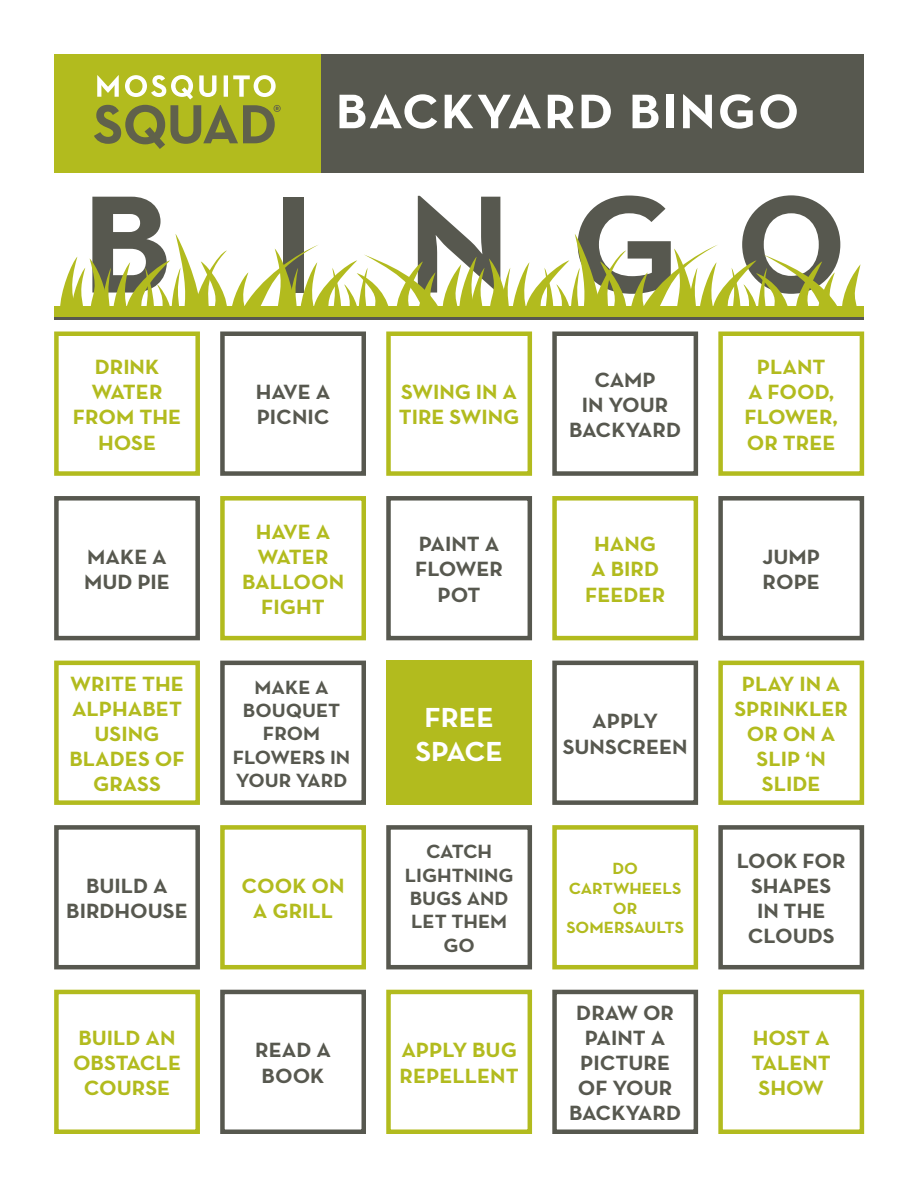
<style>
.page{position:relative;width:918px;height:1188px;background:#fff}
.page>*{position:absolute;margin:0;border:0;box-sizing:border-box;transform-origin:0 0}
.t1{font:700 141px "Neutraface Text";color:#57584f;scale:1.05 1}
.t2{font:700 49.35px "Neutraface Text";letter-spacing:.04em;color:#fff;scale:1.05 1}
.t3{font:700 28.05px "Neutraface Text";color:#fff;scale:1.05 1}
.t4{font:700 21px/25.2px "Neutraface Text";color:#b2bb1e;text-align:center;scale:1.05 1}
.t5{font:700 21px/25.2px "Neutraface Text";color:#57584f;text-align:center;scale:1.05 1}
.t6{font:700 19.5px/23.4px "Neutraface Text";color:#57584f;text-align:center;scale:1.05 1}
.t7{font:700 16.5px/19.8px "Neutraface Text";color:#b2bb1e;text-align:center;scale:1.05 1}
</style>
<div class="page">
<div style="left:279px;top:54px;width:585px;height:119px;background:#57584f"></div>
<div style="left:54px;top:54px;width:267px;height:119px;background:#b2bb1e"></div>
<svg style="left:94px;top:105px;width:187px;height:44px"></svg>
<svg style="left:97px;top:75px;width:179px;height:24px"></svg>
<div style="left:386px;top:661px;width:146px;height:144px;background:#b2bb1e"></div>
<div style="left:54px;top:332px;width:146px;height:144px;border:4px solid #b2bb1e"></div>
<div style="left:220px;top:332px;width:146px;height:144px;border:4px solid #57584f"></div>
<div style="left:386px;top:332px;width:146px;height:144px;border:4px solid #b2bb1e"></div>
<div style="left:552px;top:332px;width:146px;height:144px;border:4px solid #57584f"></div>
<div style="left:718px;top:332px;width:146px;height:144px;border:4px solid #b2bb1e"></div>
<div style="left:54px;top:661px;width:146px;height:144px;border:4px solid #b2bb1e"></div>
<div style="left:220px;top:661px;width:146px;height:144px;border:4px solid #57584f"></div>
<div style="left:552px;top:661px;width:146px;height:144px;border:4px solid #57584f"></div>
<div style="left:718px;top:661px;width:146px;height:144px;border:4px solid #b2bb1e"></div>
<div style="left:54px;top:496px;width:146px;height:144px;border:4px solid #57584f"></div>
<div style="left:220px;top:496px;width:146px;height:144px;border:4px solid #b2bb1e"></div>
<div style="left:386px;top:496px;width:146px;height:144px;border:4px solid #57584f"></div>
<div style="left:552px;top:496px;width:146px;height:144px;border:4px solid #b2bb1e"></div>
<div style="left:718px;top:496px;width:146px;height:144px;border:4px solid #57584f"></div>
<div style="left:54px;top:825px;width:146px;height:144px;border:4px solid #57584f"></div>
<div style="left:220px;top:825px;width:146px;height:144px;border:4px solid #b2bb1e"></div>
<div style="left:386px;top:825px;width:146px;height:144px;border:4px solid #57584f"></div>
<div style="left:552px;top:825px;width:146px;height:144px;border:4px solid #b2bb1e"></div>
<div style="left:718px;top:825px;width:146px;height:144px;border:4px solid #57584f"></div>
<div style="left:54px;top:990px;width:146px;height:144px;border:4px solid #b2bb1e"></div>
<div style="left:220px;top:990px;width:146px;height:144px;border:4px solid #57584f"></div>
<div style="left:386px;top:990px;width:146px;height:144px;border:4px solid #b2bb1e"></div>
<div style="left:552px;top:990px;width:146px;height:144px;border:4px solid #57584f"></div>
<div style="left:718px;top:990px;width:146px;height:144px;border:4px solid #b2bb1e"></div>
<svg style="left:54px;top:316px;width:810px;height:4px;background:#6d7042"></svg>
<svg style="left:60px;top:234px;width:801px;height:72px"></svg>
<div style="left:54px;top:306px;width:810px;height:10px;background:#b2bb1e"></div>
<p class="t2" style="left:336px;top:80px;width:443px">BACKYARD BINGO</p>
<p class="t1" style="left:82px;top:154px;width:87px">B</p>
<p class="t1" style="left:272px;top:154px;width:42px">I</p>
<p class="t1" style="left:407px;top:154px;width:420px">N G 0</p>
<p class="t4" style="left:73px;top:354px;width:105px">DRINK<br>WATER<br>FROM THE<br>HOSE</p>
<p class="t5" style="left:84px;top:544px;width:83px;text-align:left">MAKE A<br>MUD PIE</p>
<p class="t5" style="left:256px;top:379px;width:73px;text-align:left">HAVE A<br>PICNIC</p>
<p class="t4" style="left:399px;top:379px;width:117px;text-align:left">SWING IN A<br>TIRE SWING</p>
<p class="t5" style="left:569px;top:367px;width:108px">CAMP<br>IN YOUR<br>BACKYARD</p>
<p class="t4" style="left:242px;top:519px;width:99px">HAVE A<br>WATER<br>BALLOON<br>FIGHT</p>
<p class="t5" style="left:415px;top:531px;width:85px">PAINT A<br>FLOWER<br>POT</p>
<p class="t4" style="left:585px;top:531px;width:78px">HANG<br>A BIRD<br>FEEDER</p>
<p class="t4" style="left:69px;top:671px;width:111px">WRITE THE<br>ALPHABET<br>USING<br>BLADES OF<br>GRASS</p>
<p class="t6" style="left:233px;top:675px;width:113px">MAKE A<br>BOUQUET<br>FROM<br>FLOWERS IN<br>YOUR YARD</p>
<p class="t3" style="left:424px;top:699px;width:68px">FREE</p>
<p class="t3" style="left:415px;top:733px;width:85px">SPACE</p>
<p class="t5" style="left:563px;top:708px;width:121px">APPLY<br>SUNSCREEN</p>
<p class="t4" style="left:745px;top:354px;width:91px">PLANT<br>A FOOD,<br>FLOWER,<br>OR TREE</p>
<p class="t5" style="left:762px;top:544px;width:56px">JUMP</p>
<p class="t5" style="left:763px;top:569px;width:56px">ROPE</p>
<p class="t4" style="left:734px;top:671px;width:110px">PLAY IN A<br>SPRINKLER<br>OR ON A<br>SLIP ‘N<br>SLIDE</p>
<p class="t5" style="left:66px;top:873px;width:117px">BUILD A<br>BIRDHOUSE</p>
<p class="t4" style="left:242px;top:873px;width:100px">COOK ON</p>
<p class="t4" style="left:253px;top:898px;width:78px">A GRILL</p>
<p class="t6" style="left:405px;top:840px;width:105px">CATCH<br>LIGHTNING<br>BUGS AND<br>LET THEM<br>GO</p>
<p class="t4" style="left:73px;top:1025px;width:104px">BUILD AN<br>OBSTACLE<br>COURSE</p>
<p class="t5" style="left:255px;top:1037px;width:74px">READ A<br>BOOK</p>
<p class="t4" style="left:400px;top:1037px;width:115px;text-align:left">APPLY BUG<br>REPELLENT</p>
<p class="t7" style="left:566px;top:858px;width:114px">DO<br>CARTWHEELS<br>OR<br>SOMERSAULTS</p>
<p class="t5" style="left:737px;top:848px;width:105px">LOOK FOR<br>SHAPES<br>IN THE<br>CLOUDS</p>
<p class="t5" style="left:569px;top:1000px;width:108px">DRAW OR<br>PAINT A<br>PICTURE<br>OF YOUR<br>BACKYARD</p>
<p class="t4" style="left:752px;top:1025px;width:77px">HOST A<br>TALENT<br>SHOW</p>
</div>
